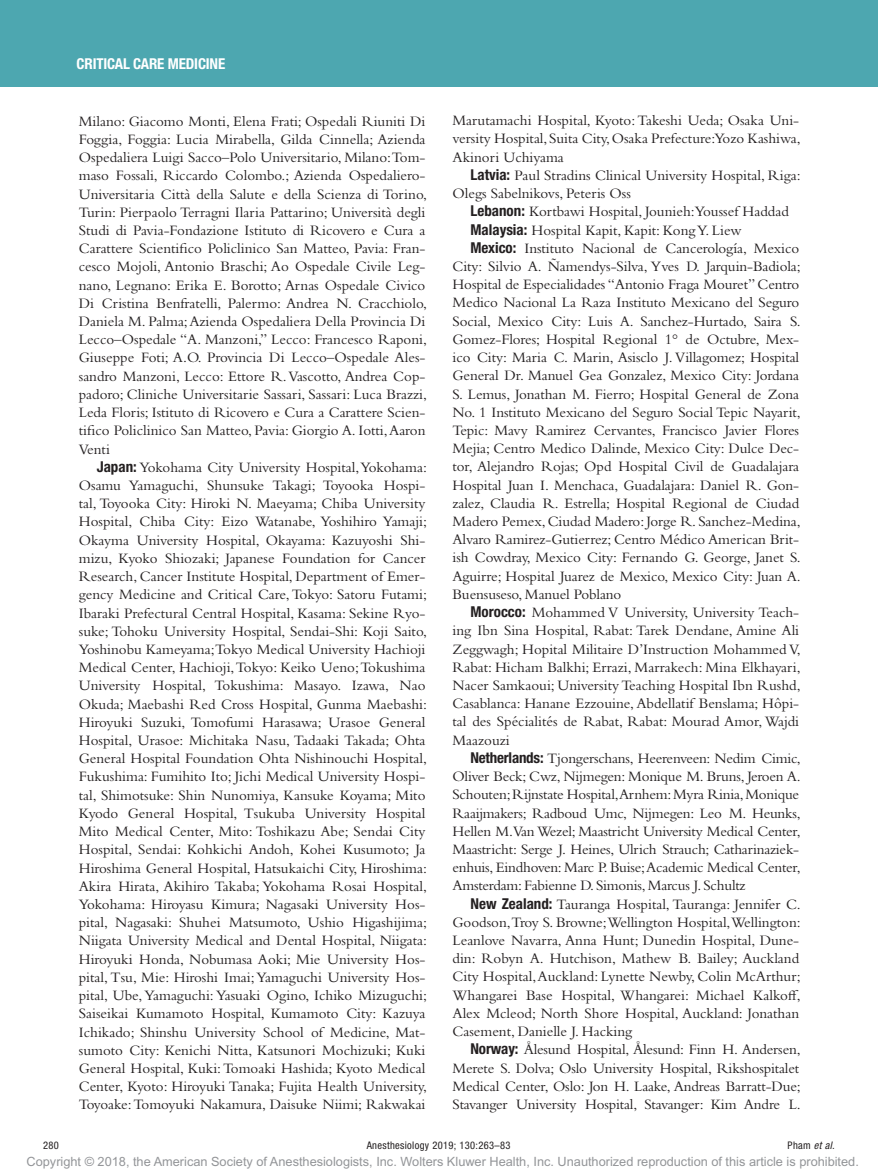
<style>
.page{position:relative;width:878px;height:1175px;background:#fff}
.page>*{position:absolute;margin:0;border:0;box-sizing:border-box;transform-origin:0 0}
.t1{font:15px/18.1px "Bembo Std";letter-spacing:-.005em;color:#231f20;text-align:justify}
.t2{font:700 condensed 15px "Helvetica Neue LT Std";letter-spacing:-.01em;color:#fff}
.t3{font:12.75px "Arial MT Std";color:#939598}
.t4{font:condensed 10.5px "Helvetica Neue LT Std";letter-spacing:.03em;color:#231f20}
.t5{font:italic condensed 10.5px "Helvetica Neue LT Std";color:#231f20}
.s1{font-family:"Helvetica Neue LT Std";font-weight:700;font-stretch:condensed}
.s2{font-style:normal}
</style>
<div class="page">
<div style="left:0;top:0;width:878px;height:86px;background:#4da7b0"></div>
<p class="t2" style="left:77px;top:54px;width:150px">Critical Care Medicine</p>
<p class="t1" style="left:79px;top:112px;width:350px">Milano: Giacomo Monti, Elena Frati; Ospedali Riuniti Di Foggia, Foggia: Lucia Mirabella, Gilda Cinnella; Azienda Ospedaliera Luigi Sacco–Polo Universitario, Milano:Tom&shy;maso Fossali, Riccardo Colombo.; Azienda Ospedaliero-Universitaria Città della Salute e della Scienza di Torino, Turin: Pierpaolo Terragni Ilaria Pattarino; Università degli Studi di Pavia-Fondazione Istituto di Ricovero e Cura a Carattere Scientifico Policlinico San Matteo, Pavia: Fran&shy;cesco Mojoli, Antonio Braschi; Ao Ospedale Civile Leg&shy;nano, Legnano: Erika E. Borotto; Arnas Ospedale Civico Di Cristina Benfratelli, Palermo: Andrea N. Cracchiolo, Daniela M. Palma; Azienda Ospedaliera Della Provincia Di Lecco–Ospedale “A. Manzoni,” Lecco: Francesco Raponi, Giuseppe Foti; A.O. Provincia Di Lecco–Ospedale Ales&shy;sandro Manzoni, Lecco: Ettore R. Vascotto, Andrea Cop&shy;padoro; Cliniche Universitarie Sassari, Sassari: Luca Brazzi, Leda Floris; Istituto di Ricovero e Cura a Carattere Scien&shy;tifico Policlinico San Matteo, Pavia: Giorgio A. Iotti, Aaron Venti</p>
<p class="t1" style="left:79px;top:458px;width:350px;text-indent:18px"><span class="s1">Japan:</span> Yokohama City University Hospital, Yokohama:<br>Osamu Yamaguchi, Shunsuke Takagi; Toyooka Hospi&shy;tal, Toyooka City: Hiroki N. Maeyama; Chiba University Hospital, Chiba City: Eizo Watanabe, Yoshihiro Yamaji; Okayma University Hospital, Okayama: Kazuyoshi Shi&shy;mizu, Kyoko Shiozaki; Japanese Foundation for Cancer Research, Cancer Institute Hospital, Department of Emer&shy;gency Medicine and Critical Care, Tokyo: Satoru Futami; Ibaraki Prefectural Central Hospital, Kasama: Sekine Ryo&shy;suke; Tohoku University Hospital, Sendai-Shi: Koji Saito, Yoshinobu Kameyama;Tokyo Medical University Hachioji Medical Center, Hachioji, Tokyo: Keiko Ueno; Tokushima University Hospital, Tokushima: Masayo. Izawa, Nao Okuda; Maebashi Red Cross Hospital, Gunma Maebashi:<br>Hiroyuki Suzuki, Tomofumi Harasawa; Urasoe General Hospital, Urasoe: Michitaka Nasu, Tadaaki Takada; Ohta General Hospital Foundation Ohta Nishinouchi Hospital, Fukushima: Fumihito Ito; Jichi Medical University Hospi&shy;tal, Shimotsuke: Shin Nunomiya, Kansuke Koyama; Mito Kyodo General Hospital, Tsukuba University Hospital Mito Medical Center, Mito: Toshikazu Abe; Sendai City Hospital, Sendai: Kohkichi Andoh, Kohei Kusumoto; Ja Hiroshima General Hospital, Hatsukaichi City, Hiroshima:<br>Akira Hirata, Akihiro Takaba; Yokohama Rosai Hospital, Yokohama: Hiroyasu Kimura; Nagasaki University Hos&shy;pital, Nagasaki: Shuhei Matsumoto, Ushio Higashijima; Niigata University Medical and Dental Hospital, Niigata:<br>Hiroyuki Honda, Nobumasa Aoki; Mie University Hos&shy;pital, Tsu, Mie: Hiroshi Imai; Yamaguchi University Hos&shy;pital, Ube, Yamaguchi: Yasuaki Ogino, Ichiko Mizuguchi; Saiseikai Kumamoto Hospital, Kumamoto City: Kazuya Ichikado; Shinshu University School of Medicine, Mat&shy;sumoto City: Kenichi Nitta, Katsunori Mochizuki; Kuki General Hospital, Kuki: Tomoaki Hashida; Kyoto Medical Center, Kyoto: Hiroyuki Tanaka; Fujita Health University, Toyoake: Tomoyuki Nakamura, Daisuke Niimi; Rakwakai</p>
<p class="t1" style="left:452px;top:111px;width:349px">Marutamachi Hospital, Kyoto: Takeshi Ueda; Osaka Uni&shy;versity Hospital, Suita City, Osaka Prefecture:Yozo Kashiwa, Akinori Uchiyama</p>
<p class="t1" style="left:452px;top:166px;width:349px;text-indent:18px"><span class="s1">Latvia:</span> Paul Stradins Clinical University Hospital, Riga:<br>Olegs Sabelnikovs, Peteris Oss</p>
<p class="t1" style="left:470px;top:202px;width:320px"><span class="s1">Lebanon:</span> Kortbawi Hospital, Jounieh:Youssef Haddad</p>
<p class="t1" style="left:470px;top:220px;width:272px"><span class="s1">Malaysia:</span> Hospital Kapit, Kapit: Kong Y. Liew</p>
<p class="t1" style="left:470px;top:239px;width:330px"><span class="s1">Mexico:</span> Instituto Nacional de Cancerología, Mexico</p>
<p class="t1" style="left:452px;top:257px;width:350px">City: Silvio A. Ñamendys-Silva, Yves D. Jarquin-Badiola;</p>
<p class="t1" style="left:452px;top:275px;width:348px">Hospital de Especialidades “Antonio Fraga Mouret” Centro</p>
<p class="t1" style="left:452px;top:293px;width:348px">Medico Nacional La Raza Instituto Mexicano del Seguro</p>
<p class="t1" style="left:452px;top:311px;width:350px">Social, Mexico City: Luis A. Sanchez-Hurtado, Saira S.</p>
<p class="t1" style="left:452px;top:330px;width:348px">Gomez-Flores; Hospital Regional 1° de Octubre, Mex-</p>
<p class="t1" style="left:452px;top:348px;width:348px">ico City: Maria C. Marin, Asisclo J. Villagomez; Hospital</p>
<p class="t1" style="left:452px;top:366px;width:348px">General Dr. Manuel Gea Gonzalez, Mexico City: Jordana</p>
<p class="t1" style="left:452px;top:384px;width:348px">S. Lemus, Jonathan M. Fierro; Hospital General de Zona</p>
<p class="t1" style="left:452px;top:403px;width:350px">No. 1 Instituto Mexicano del Seguro Social Tepic Nayarit,</p>
<p class="t1" style="left:452px;top:421px;width:348px">Tepic: Mavy Ramirez Cervantes, Francisco Javier Flores</p>
<p class="t1" style="left:452px;top:439px;width:348px">Mejia; Centro Medico Dalinde, Mexico City: Dulce Dec-</p>
<p class="t1" style="left:452px;top:457px;width:348px">tor, Alejandro Rojas; Opd Hospital Civil de Guadalajara</p>
<p class="t1" style="left:452px;top:475px;width:348px">Hospital Juan I. Menchaca, Guadalajara: Daniel R. Gon-</p>
<p class="t1" style="left:452px;top:494px;width:348px">zalez, Claudia R. Estrella; Hospital Regional de Ciudad</p>
<p class="t1" style="left:452px;top:512px;width:349px">Madero Pemex, Ciudad Madero: Jorge R. Sanchez-Medina,</p>
<p class="t1" style="left:452px;top:530px;width:348px">Alvaro Ramirez-Gutierrez; Centro Médico American Brit-</p>
<p class="t1" style="left:452px;top:548px;width:350px">ish Cowdray, Mexico City: Fernando G. George, Janet S.</p>
<p class="t1" style="left:452px;top:566px;width:349px">Aguirre; Hospital Juarez de Mexico, Mexico City: Juan A.</p>
<p class="t1" style="left:452px;top:585px;width:170px">Buensuseso, Manuel Poblano</p>
<p class="t1" style="left:470px;top:603px;width:330px"><span class="s1">Morocco:</span> Mohammed V University, University Teach-</p>
<p class="t1" style="left:452px;top:621px;width:348px">ing Ibn Sina Hospital, Rabat: Tarek Dendane, Amine Ali</p>
<p class="t1" style="left:452px;top:639px;width:349px">Zeggwagh; Hopital Militaire D’Instruction Mohammed V,</p>
<p class="t1" style="left:452px;top:657px;width:349px">Rabat: Hicham Balkhi; Errazi, Marrakech: Mina Elkhayari,</p>
<p class="t1" style="left:452px;top:676px;width:350px">Nacer Samkaoui; University Teaching Hospital Ibn Rushd,</p>
<p class="t1" style="left:452px;top:694px;width:348px">Casablanca: Hanane Ezzouine, Abdellatif Benslama; Hôpi-</p>
<p class="t1" style="left:452px;top:712px;width:348px">tal des Spécialités de Rabat, Rabat: Mourad Amor, Wajdi</p>
<p class="t1" style="left:452px;top:730px;width:59px">Maazouzi</p>
<p class="t1" style="left:470px;top:748px;width:331px"><span class="s1">Netherlands:</span> Tjongerschans, Heerenveen: Nedim Cimic,</p>
<p class="t1" style="left:452px;top:767px;width:350px">Oliver Beck; Cwz, Nijmegen: Monique M. Bruns, Jeroen A.</p>
<p class="t1" style="left:452px;top:785px;width:348px">Schouten; Rijnstate Hospital,Arnhem: Myra Rinia, Monique</p>
<p class="t1" style="left:452px;top:803px;width:349px">Raaijmakers; Radboud Umc, Nijmegen: Leo M. Heunks,</p>
<p class="t1" style="left:452px;top:821px;width:349px">Hellen M.Van Wezel; Maastricht University Medical Center,</p>
<p class="t1" style="left:452px;top:840px;width:348px">Maastricht: Serge J. Heines, Ulrich Strauch; Catharinaziek-</p>
<p class="t1" style="left:452px;top:858px;width:350px">enhuis, Eindhoven: Marc P. Buise; Academic Medical Center,</p>
<p class="t1" style="left:452px;top:876px;width:294px">Amsterdam: Fabienne D. Simonis, Marcus J. Schultz</p>
<p class="t1" style="left:470px;top:894px;width:331px"><span class="s1">New Zealand:</span> Tauranga Hospital, Tauranga: Jennifer C.</p>
<p class="t1" style="left:452px;top:912px;width:350px">Goodson,Troy S. Browne;Wellington Hospital,Wellington:</p>
<p class="t1" style="left:452px;top:931px;width:348px">Leanlove Navarra, Anna Hunt; Dunedin Hospital, Dune-</p>
<p class="t1" style="left:452px;top:949px;width:348px">din: Robyn A. Hutchison, Mathew B. Bailey; Auckland</p>
<p class="t1" style="left:452px;top:967px;width:350px">City Hospital, Auckland: Lynette Newby, Colin McArthur;</p>
<p class="t1" style="left:452px;top:985px;width:349px">Whangarei Base Hospital, Whangarei: Michael Kalkoff,</p>
<p class="t1" style="left:452px;top:1003px;width:348px">Alex Mcleod; North Shore Hospital, Auckland: Jonathan</p>
<p class="t1" style="left:452px;top:1022px;width:181px">Casement, Danielle J. Hacking</p>
<p class="t1" style="left:470px;top:1040px;width:331px"><span class="s1">Norway:</span> Ålesund Hospital, Ålesund: Finn H. Andersen,</p>
<p class="t1" style="left:452px;top:1058px;width:348px">Merete S. Dolva; Oslo University Hospital, Rikshospitalet</p>
<p class="t1" style="left:452px;top:1076px;width:350px">Medical Center, Oslo: Jon H. Laake, Andreas Barratt-Due;</p>
<p class="t1" style="left:452px;top:1094px;width:350px">Stavanger University Hospital, Stavanger: Kim Andre L.</p>
<p class="t4" style="left:43px;top:1139px;width:17px">280</p>
<p class="t4" style="left:367px;top:1139px;width:145px">Anesthesiology 2019; 130:263–83</p>
<p class="t5" style="left:787px;top:1139px;width:49px"><span class="s2">Pham</span> et al.</p>
<p class="t3" style="left:27px;top:1154px;width:833px">Copyright © 2018, the American Society of Anesthesiologists, Inc. Wolters Kluwer Health, Inc. Unauthorized reproduction of this article is prohibited.</p>
</div>
